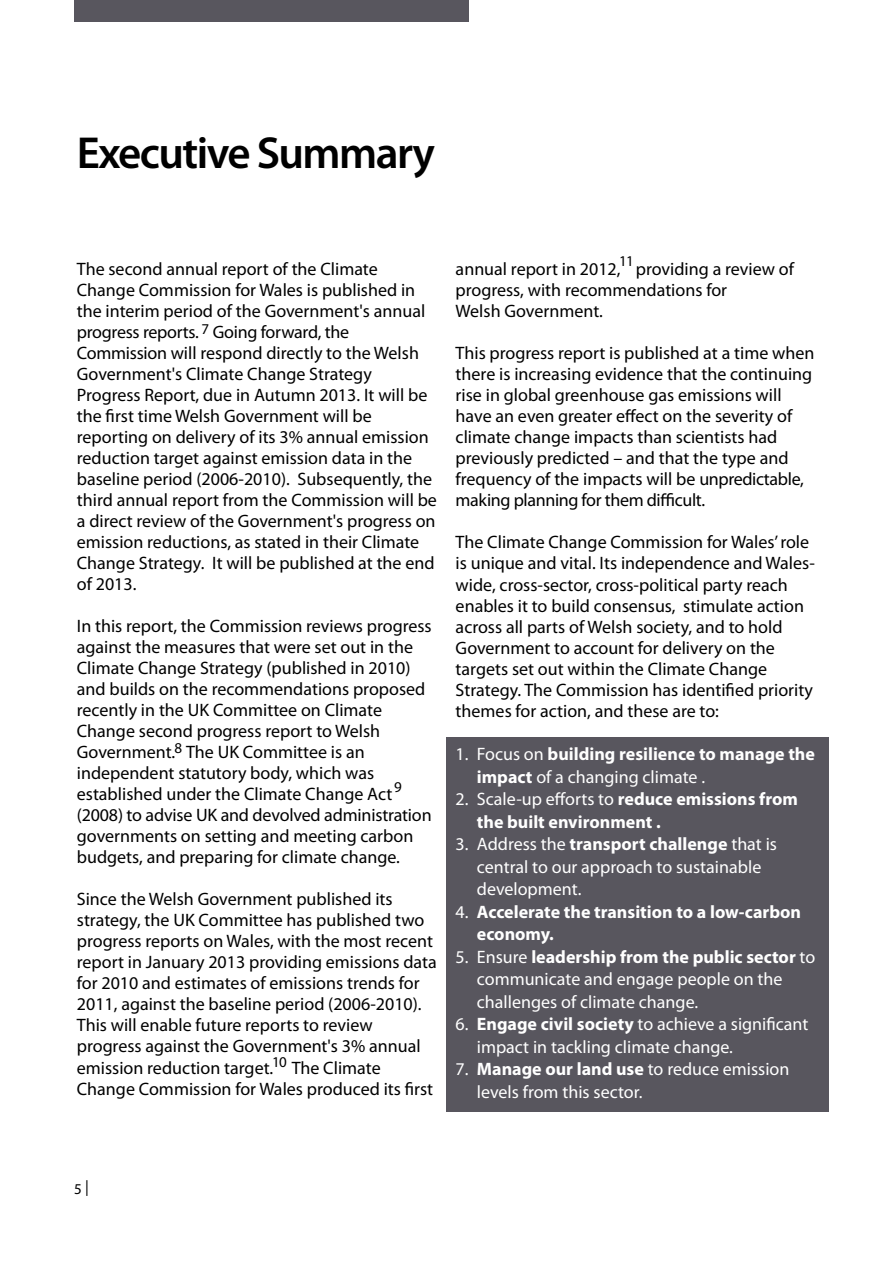
<style>
.page{position:relative;width:893px;height:1263px;background:#fff}
.page>*{position:absolute;margin:0;border:0;box-sizing:border-box;transform-origin:0 0}
.t1{font:600 45px "Myriad Pro";letter-spacing:-.035em;color:#000}
.t2{font:18px/21px "Myriad Pro";color:#000}
.t3{font:18px/22.5px "Myriad Pro";color:#fff}
.t4{font:700 18px/22.5px "Myriad Pro";color:#fff}
.t5{font:15px "Myriad Pro";color:#000}
.s1{font-weight:400}
.s2{font-weight:700}
.s3{font-size:15.75px}
</style>
<div class="page">
<div style="left:446px;top:737px;width:383px;height:374px;background:#58565e"></div>
<div style="left:74px;top:0;width:395px;height:22px;background:#58565e"></div>
<h1 class="t1" style="left:77px;top:136px;width:360px">Executive Summary</h1>
<p class="t2" style="left:77px;top:260px;width:362px">The second annual report of the Climate Change Commission for Wales is published in the interim period of the Government's annual progress reports. Going forward, the Commission will respond directly to the Welsh Government's Climate Change Strategy Progress Report, due in Autumn 2013. It will be the first time Welsh Government will be reporting on delivery of its 3% annual emission reduction target against emission data in the baseline period (2006-2010). Subsequently, the third annual report from the Commission will be a direct review of the Government's progress on emission reductions, as stated in their Climate Change Strategy. It will be published at the end of 2013.</p>
<p class="t2" style="left:77px;top:617px;width:356px">In this report, the Commission reviews progress against the measures that were set out in the Climate Change Strategy (published in 2010) and builds on the recommendations proposed recently in the UK Committee on Climate Change second progress report to Welsh Government. The UK Committee is an independent statutory body, which was established under the Climate Change Act (2008) to advise UK and devolved administration governments on setting and meeting carbon budgets, and preparing for climate change.</p>
<p class="t2" style="left:77px;top:890px;width:361px">Since the Welsh Government published its strategy, the UK Committee has published two progress reports on Wales, with the most recent report in January 2013 providing emissions data for 2010 and estimates of emissions trends for 2011, against the baseline period (2006-2010).<br>This will enable future reports to review progress against the Government's 3% annual emission reduction target. The Climate Change Commission for Wales produced its first</p>
<p class="t5" style="left:202px;top:324px;width:9px">7</p>
<p class="t5" style="left:175px;top:742px;width:9px">8</p>
<p class="t5" style="left:394px;top:782px;width:9px">9</p>
<p class="t5" style="left:272px;top:1056px;width:16px">10</p>
<p class="t5" style="left:619px;top:256px;width:16px">11</p>
<p class="t2" style="left:456px;top:260px;width:340px">annual report in 2012, providing a review of progress, with recommendations for<br>Welsh Government.</p>
<p class="t2" style="left:456px;top:344px;width:360px">This progress report is published at a time when there is increasing evidence that the continuing rise in global greenhouse gas emissions will have an even greater effect on the severity of climate change impacts than scientists had previously predicted – and that the type and frequency of the impacts will be unpredictable, making planning for them difficult.</p>
<p class="t2" style="left:456px;top:533px;width:361px">The Climate Change Commission for Wales’ role is unique and vital. Its independence and Wales&shy;wide, cross-sector, cross-political party reach enables it to build consensus, stimulate action across all parts of Welsh society, and to hold Government to account for delivery on the targets set out within the Climate Change Strategy. The Commission has identified priority themes for action, and these are to:</p>
<p class="t4" style="left:477px;top:744px;width:340px;text-indent:-21px"><span class="s1">1. Focus on</span> building resilience to manage the impact <span class="s1">of a changing climate .</span></p>
<p class="t4" style="left:477px;top:789px;width:323px;text-indent:-21px"><span class="s1">2. Scale-up efforts to</span> reduce emissions from the built environment .</p>
<p class="t3" style="left:477px;top:834px;width:302px;text-indent:-21px">3. Address the <span class="s2">transport challenge</span> that is central to our approach to sustainable development.</p>
<p class="t4" style="left:477px;top:902px;width:326px;text-indent:-21px"><span class="s1">4.</span> Accelerate the transition to a low-carbon economy.</p>
<p class="t3" style="left:477px;top:947px;width:340px;text-indent:-21px">5. Ensure <span class="s2">leadership from the public sector</span> to communicate and engage people on the challenges of climate change.</p>
<p class="t3" style="left:477px;top:1014px;width:333px;text-indent:-21px">6. <span class="s2">Engage civil society</span> to achieve a significant impact in tackling climate change.</p>
<p class="t3" style="left:477px;top:1059px;width:314px;text-indent:-21px">7. <span class="s2">Manage our land use</span> to reduce emission levels from this sector.</p>
<p class="t5" style="left:74px;top:1183px;width:16px">5<span class="s3">|</span></p>
</div>
